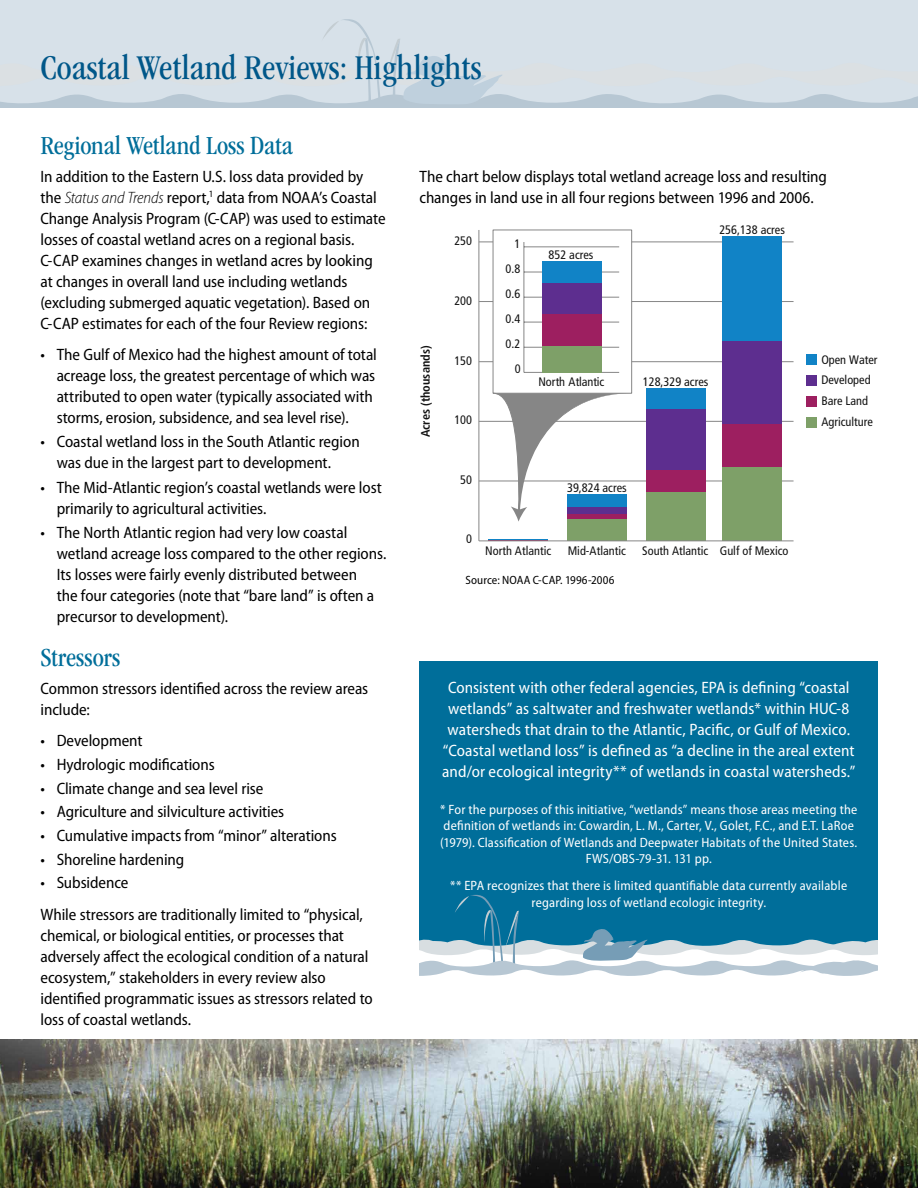
<style>
.page{position:relative;width:918px;height:1188px;background:#fff}
.page>*{position:absolute;margin:0;border:0;box-sizing:border-box;transform-origin:0 0}
.t1{font:condensed 36px "ITC Garamond Std";color:#005789}
.t2{font:condensed 27px "ITC Garamond Std";color:#006e9a}
.t3{font:semi-condensed 16.5px/21px "Myriad Pro";letter-spacing:-.005em;color:#000}
.t4{font:semi-condensed 16.5px/21px "Myriad Pro";letter-spacing:.005em;color:#fff;text-align:center}
.t5{font:semi-condensed 13.5px/16.5px "Myriad Pro";letter-spacing:.015em;color:#fff;text-align:center}
.t6{font:condensed 12.3px/20.7px "Frutiger LT Std";color:#121212}
.t7{font:700 condensed 12.3px "Frutiger LT Std";color:#121212}
.t8{font:semi-condensed 12px "Myriad Pro";letter-spacing:.01em;color:#000}
.s1{font-weight:300;font-style:italic}
</style>
<div class="page">
<div style="left:0;top:0;width:918px;height:108px;background:#d7e1e9"></div>
<svg style="left:0;top:19px;width:918px;height:89px"></svg>
<div style="left:419px;top:662px;width:459px;height:286px;background:#006e9a"></div>
<hr style="left:479px;top:481px;width:315px;height:1px;background:#868686">
<hr style="left:479px;top:421px;width:315px;height:1px;background:#868686">
<hr style="left:479px;top:361px;width:315px;height:1px;background:#868686">
<hr style="left:479px;top:301px;width:315px;height:1px;background:#868686">
<hr style="left:479px;top:242px;width:315px;height:1px;background:#868686">
<hr style="left:489px;top:540px;width:59px;height:1px;background:#9d1f60">
<hr style="left:489px;top:539px;width:59px;height:1px;background:#1183c6">
<div style="left:567px;top:518px;width:59px;height:23px;background:#7ea068"></div>
<div style="left:646px;top:491px;width:59px;height:50px;background:#7ea068"></div>
<div style="left:646px;top:470px;width:59px;height:21px;background:#9d1f60"></div>
<div style="left:646px;top:409px;width:59px;height:61px;background:#5d2e8f"></div>
<div style="left:646px;top:388px;width:59px;height:21px;background:#1183c6"></div>
<div style="left:723px;top:466px;width:59px;height:75px;background:#7ea068"></div>
<div style="left:723px;top:422px;width:59px;height:44px;background:#9d1f60"></div>
<div style="left:723px;top:341px;width:59px;height:83px;background:#5d2e8f"></div>
<div style="left:723px;top:236px;width:59px;height:105px;background:#1183c6"></div>
<hr style="left:479px;top:230px;width:1px;height:311px;background:#868686">
<div style="left:493px;top:230px;width:139px;height:164px;background:#fff;border:1px solid #868686"></div>
<div style="left:806px;top:417px;width:11px;height:10px;background:#7ea068"></div>
<div style="left:806px;top:396px;width:11px;height:11px;background:#9d1f60"></div>
<div style="left:806px;top:375px;width:11px;height:11px;background:#5d2e8f"></div>
<div style="left:806px;top:355px;width:11px;height:10px;background:#1183c6"></div>
<hr style="left:479px;top:541px;width:315px;height:1px;background:#868686">
<hr style="left:524px;top:242px;width:1px;height:130px;background:#868686">
<hr style="left:524px;top:372px;width:95px;height:1px;background:#868686">
<hr style="left:524px;top:347px;width:95px;height:1px;background:#868686">
<hr style="left:524px;top:322px;width:95px;height:1px;background:#868686">
<hr style="left:524px;top:297px;width:95px;height:1px;background:#868686">
<hr style="left:524px;top:272px;width:95px;height:1px;background:#868686">
<hr style="left:524px;top:246px;width:95px;height:1px;background:#868686">
<div style="left:542px;top:345px;width:59px;height:28px;background:#7ea068"></div>
<div style="left:542px;top:313px;width:59px;height:32px;background:#9d1f60"></div>
<div style="left:542px;top:282px;width:59px;height:32px;background:#5d2e8f"></div>
<div style="left:542px;top:261px;width:59px;height:22px;background:#1183c6"></div>
<svg style="left:492px;top:392px;width:140px;height:130px"></svg>
<svg style="left:419px;top:894px;width:459px;height:82px"></svg>
<img style="left:0;top:1040px;width:918px;height:148px">
<h1 class="t1" style="left:40px;top:48px;width:443px">Coastal Wetland Reviews: Highlights</h1>
<h1 class="t2" style="left:40px;top:130px;width:254px">Regional Wetland Loss Data</h1>
<p class="t3" style="left:40px;top:166px;width:347px">In addition to the Eastern U.S. loss data provided by the <span class="s1">Status and Trends</span> report,<sup>1</sup> data from NOAA’s Coastal Change Analysis Program (C-CAP) was used to estimate losses of coastal wetland acres on a regional basis.<br>C-CAP examines changes in wetland acres by looking at changes in overall land use including wetlands (excluding submerged aquatic vegetation). Based on C-CAP estimates for each of the four Review regions:</p>
<p class="t3" style="left:57px;top:344px;width:322px;text-indent:-16px">• The Gulf of Mexico had the highest amount of total acreage loss, the greatest percentage of which was attributed to open water (typically associated with storms, erosion, subsidence, and sea level rise).</p>
<p class="t3" style="left:57px;top:432px;width:305px;text-indent:-16px">• Coastal wetland loss in the South Atlantic region was due in the largest part to development.</p>
<p class="t3" style="left:57px;top:477px;width:327px;text-indent:-16px">• The Mid-Atlantic region’s coastal wetlands were lost primarily to agricultural activities.</p>
<p class="t3" style="left:57px;top:523px;width:331px;text-indent:-16px">• The North Atlantic region had very low coastal wetland acreage loss compared to the other regions.<br>Its losses were fairly evenly distributed between<br>the four categories (note that “bare land” is often a precursor to development).</p>
<h1 class="t2" style="left:40px;top:643px;width:81px">Stressors</h1>
<p class="t3" style="left:40px;top:678px;width:329px">Common stressors identified across the review areas include:</p>
<p class="t3" style="left:40px;top:731px;width:104px">• Development</p>
<p class="t3" style="left:40px;top:754px;width:176px">• Hydrologic modifications</p>
<p class="t3" style="left:40px;top:778px;width:224px">• Climate change and sea level rise</p>
<p class="t3" style="left:40px;top:802px;width:245px">• Agriculture and silviculture activities</p>
<p class="t3" style="left:40px;top:825px;width:298px">• Cumulative impacts from “minor” alterations</p>
<p class="t3" style="left:40px;top:849px;width:145px">• Shoreline hardening</p>
<p class="t3" style="left:40px;top:868px;width:324px;line-height:31.2px">• Subsidence<br>While stressors are traditionally limited to “physical,</p>
<p class="t3" style="left:40px;top:925px;width:334px">chemical, or biological entities, or processes that adversely affect the ecological condition of a natural ecosystem,” stakeholders in every review also identified programmatic issues as stressors related to loss of coastal wetlands.</p>
<p class="t3" style="left:419px;top:166px;width:409px">The chart below displays total wetland acreage loss and resulting changes in land use in all four regions between 1996 and 2006.</p>
<p class="t7" style="left:418px;top:437px;width:93px;rotate:-90deg">Acres (thousands)</p>
<p class="t6" style="left:454px;top:230px;width:19px">250</p>
<p class="t6" style="left:454px;top:290px;width:19px">200</p>
<p class="t6" style="left:454px;top:350px;width:19px">150</p>
<p class="t6" style="left:454px;top:410px;width:19px">100</p>
<p class="t6" style="left:514px;top:233px;width:7px">1</p>
<p class="t6" style="left:506px;top:259px;width:16px">0.8</p>
<p class="t6" style="left:506px;top:284px;width:16px">0.6</p>
<p class="t6" style="left:506px;top:309px;width:16px">0.4</p>
<p class="t6" style="left:506px;top:334px;width:16px">0.2</p>
<p class="t6" style="left:515px;top:359px;width:7px">0</p>
<p class="t6" style="left:549px;top:245px;width:46px">852 acres</p>
<p class="t6" style="left:539px;top:371px;width:67px">North Atlantic</p>
<p class="t6" style="left:719px;top:219px;width:67px">256,138 acres</p>
<p class="t6" style="left:643px;top:371px;width:67px">128,329 acres</p>
<p class="t6" style="left:460px;top:469px;width:13px">50</p>
<p class="t6" style="left:567px;top:477px;width:61px">39,824 acres</p>
<p class="t6" style="left:466px;top:529px;width:7px">0</p>
<p class="t6" style="left:485px;top:540px;width:67px">North Atlantic</p>
<p class="t6" style="left:568px;top:540px;width:60px">Mid-Atlantic</p>
<p class="t8" style="left:465px;top:573px;width:151px">Source: NOAA C-CAP. 1996-2006</p>
<p class="t6" style="left:642px;top:540px;width:148px">South Atlantic Gulf of Mexico</p>
<p class="t6" style="left:821px;top:349px;width:58px">Open Water<br>Developed<br>Bare Land<br>Agriculture</p>
<h3 class="t4" style="left:442px;top:677px;width:415px">Consistent with other federal agencies, EPA is defining “coastal wetlands” as saltwater and freshwater wetlands* within HUC-8 watersheds that drain to the Atlantic, Pacific, or Gulf of Mexico. “Coastal wetland loss” is defined as “a decline in the areal extent and/or ecological integrity** of wetlands in coastal watersheds.”</h3>
<h3 class="t5" style="left:440px;top:801px;width:419px">* For the purposes of this initiative, “wetlands” means those areas meeting the definition of wetlands in: Cowardin, L. M., Carter, V., Golet, F.C., and E.T. LaRoe (1979). Classification of Wetlands and Deepwater Habitats of the United States.<br>FWS/OBS-79-31. 131 pp.</h3>
<h3 class="t5" style="left:450px;top:878px;width:398px">** EPA recognizes that there is limited quantifiable data currently available regarding loss of wetland ecologic integrity.</h3>
</div>
